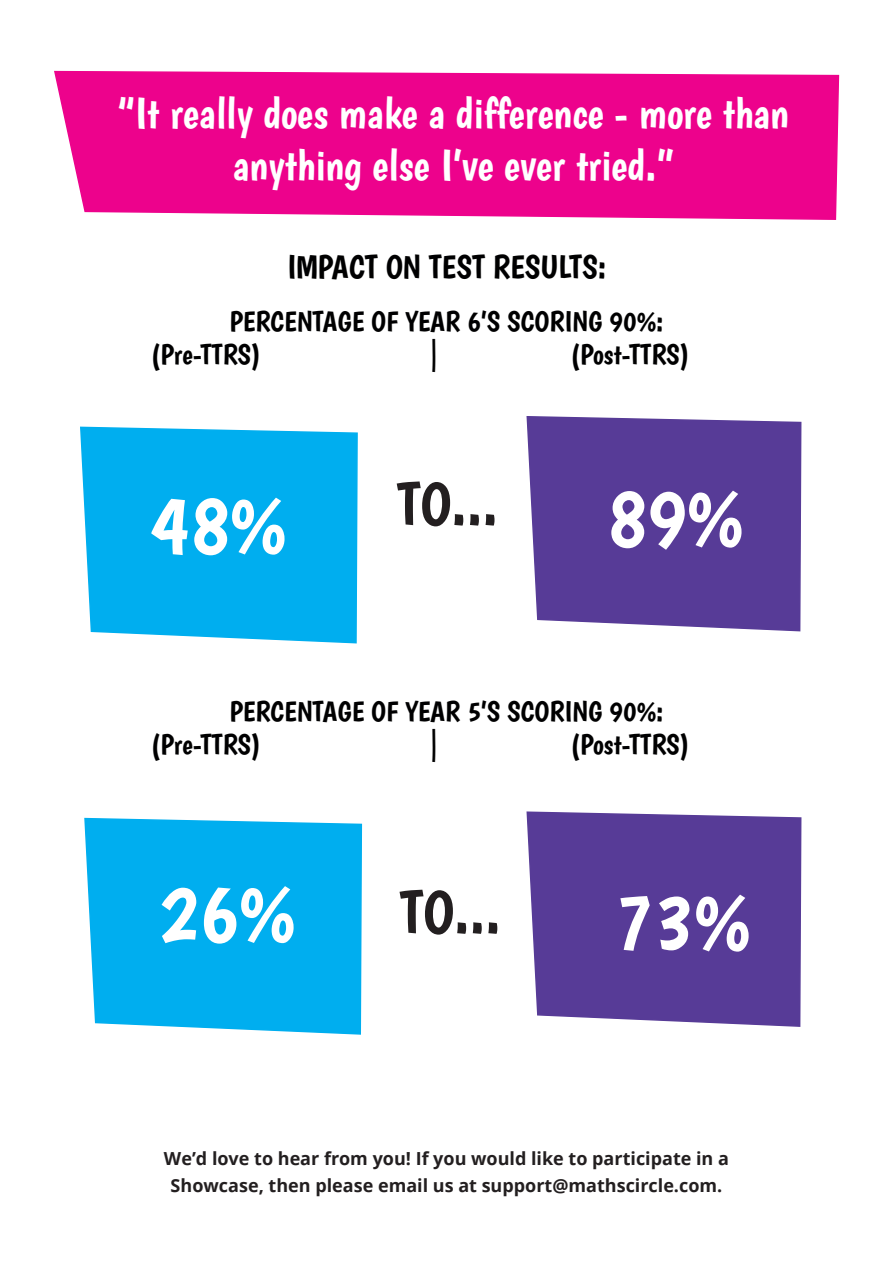
<style>
.page{position:relative;width:893px;height:1263px;background:#fff}
.page>*{position:absolute;margin:0;border:0;box-sizing:border-box;transform-origin:0 0}
.t1{font:82.5px "Boogaloo";color:#fff}
.t2{font:60px "Boogaloo";color:#231f20}
.t3{font:43.5px/52.2px "Boogaloo";color:#fff;text-align:center}
.t4{font:33px "Boogaloo";color:#000001}
.t5{font:28.5px/33px "Boogaloo";color:#000001}
.t6{font:700 18px/27px "Open Sans";color:#231f20;text-align:center}
</style>
<div class="page">
<svg style="left:54px;top:70px;width:786px;height:150px;background:#ee1293"></svg>
<svg style="left:80px;top:426px;width:278px;height:218px;background:#11b3f0"></svg>
<svg style="left:526px;top:416px;width:276px;height:216px;background:#62479d"></svg>
<svg style="left:84px;top:817px;width:279px;height:218px;background:#11b3f0"></svg>
<svg style="left:526px;top:811px;width:276px;height:216px;background:#62479d"></svg>
<h3 class="t3" style="left:117px;top:87px;width:673px">“It really does make a difference - more than anything else I’ve ever tried.”</h3>
<h3 class="t4" style="left:287px;top:247px;width:321px">IMPACT ON TEST RESULTS:</h3>
<h3 class="t5" style="left:151px;top:304px;width:514px;text-indent:79px">PERCENTAGE OF YEAR 6’S SCORING 90%: (Pre-TTRS)</h3>
<h3 class="t4" style="left:426px;top:333px;width:18px">|</h3>
<h3 class="t5" style="left:570px;top:337px;width:121px">(Post-TTRS)</h3>
<h2 class="t2" style="left:397px;top:468px;width:103px">TO...</h2>
<h1 class="t1" style="left:150px;top:475px;width:137px">48%</h1>
<h1 class="t1" style="left:607px;top:468px;width:137px">89%</h1>
<h3 class="t5" style="left:151px;top:694px;width:514px;text-indent:79px">PERCENTAGE OF YEAR 5’S SCORING 90%: (Pre-TTRS)</h3>
<h3 class="t4" style="left:426px;top:723px;width:18px">|</h3>
<h3 class="t5" style="left:570px;top:727px;width:121px">(Post-TTRS)</h3>
<h1 class="t1" style="left:159px;top:863px;width:137px">26%</h1>
<h1 class="t1" style="left:614px;top:872px;width:137px">73%</h1>
<h2 class="t2" style="left:400px;top:876px;width:103px">TO...</h2>
<p class="t6" style="left:164px;top:1145px;width:566px">We’d love to hear from you! If you would like to participate in a<br>Showcase, then please email us at support@mathscircle.com.</p>
</div>
